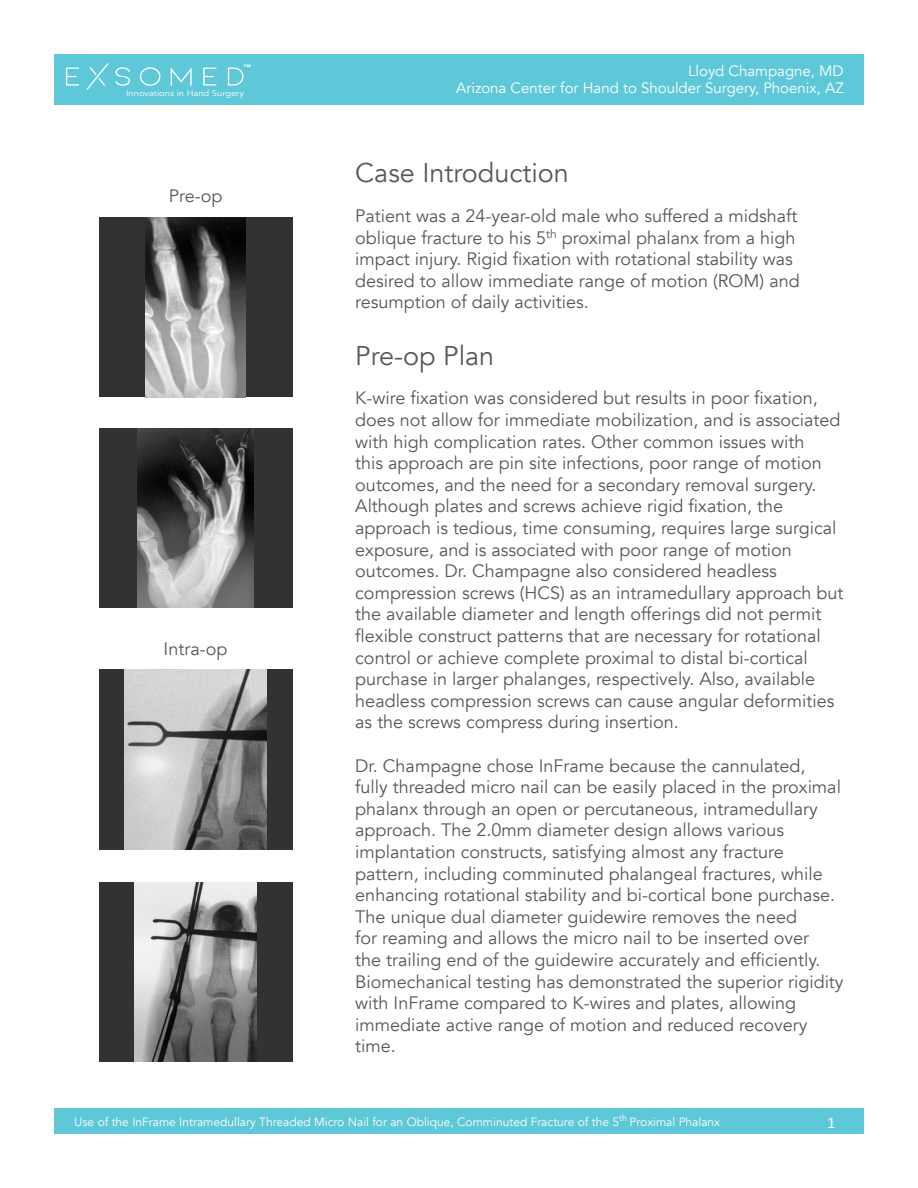
<style>
.page{position:relative;width:918px;height:1188px;background:#fff}
.page>*{position:absolute;margin:0;border:0;box-sizing:border-box;transform-origin:0 0}
.t1{font:27px "Avenir";color:#585858}
.t2{font:18px/21.6px "Avenir";color:#585858}
.Toc_heading{font:16.5px "Calibri";color:#fff}
.t3{font:15px "Avenir";color:#fff}
.t4{font:12px "Avenir";color:#fff}
.t5{font:8.25px "Avenir";color:#fff;scale:1.13 1}
.t6{font:800 6.45px "Avenir";color:#fff;scale:1.13 1}
</style>
<div class="page">
<div style="left:54px;top:54px;width:810px;height:51px;background:#5ec8d8"></div>
<div style="left:54px;top:1109px;width:810px;height:25px;background:#5ec8d8"></div>
<svg style="left:140px;top:67px;width:20px;height:19px"></svg>
<svg style="left:115px;top:67px;width:15px;height:19px"></svg>
<svg style="left:86px;top:64px;width:23px;height:26px"></svg>
<svg style="left:66px;top:68px;width:13px;height:18px"></svg>
<svg style="left:228px;top:68px;width:16px;height:18px"></svg>
<svg style="left:203px;top:68px;width:13px;height:18px"></svg>
<svg style="left:171px;top:67px;width:21px;height:19px"></svg>
<div style="left:99px;top:669px;width:193px;height:180px;background:#333233"></div>
<div style="left:99px;top:882px;width:193px;height:180px;background:#333233"></div>
<div style="left:99px;top:428px;width:193px;height:180px;background:#333233"></div>
<img style="left:137px;top:429px;width:117px;height:179px">
<div style="left:99px;top:217px;width:193px;height:180px;background:#333233"></div>
<img style="left:124px;top:670px;width:143px;height:179px">
<img style="left:134px;top:882px;width:123px;height:180px">
<img style="left:145px;top:217px;width:101px;height:180px">
<p class="t6" style="left:244px;top:61px;width:8px">™</p>
<p class="t5" style="left:126px;top:89px;width:106px">Innovations in Hand Surgery</p>
<p class="t2" style="left:169px;top:185px;width:55px">Pre-op</p>
<p class="t2" style="left:164px;top:638px;width:65px">Intra-op</p>
<p class="t3" style="left:688px;top:62px;width:157px">Lloyd Champagne, MD</p>
<p class="t3" style="left:456px;top:79px;width:389px">Arizona Center for Hand to Shoulder Surgery, Phoenix, AZ</p>
<p class="t1" style="left:355px;top:157px;width:215px">Case Introduction</p>
<p class="t2" style="left:355px;top:205px;width:446px">Patient was a 24-year-old male who suffered a midshaft oblique fracture to his 5<sup>th</sup> proximal phalanx from a high impact injury. Rigid fixation with rotational stability was desired to allow immediate range of motion (ROM) and resumption of daily activities.</p>
<p class="t1" style="left:355px;top:339px;width:140px">Pre-op Plan</p>
<p class="t2" style="left:355px;top:388px;width:490px">K-wire fixation was considered but results in poor fixation, does not allow for immediate mobilization, and is associated with high complication rates. Other common issues with<br>this approach are pin site infections, poor range of motion outcomes, and the need for a secondary removal surgery.<br>Although plates and screws achieve rigid fixation, the approach is tedious, time consuming, requires large surgical exposure, and is associated with poor range of motion outcomes. Dr. Champagne also considered headless compression screws (HCS) as an intramedullary approach but the available diameter and length offerings did not permit flexible construct patterns that are necessary for rotational control or achieve complete proximal to distal bi-cortical purchase in larger phalanges, respectively. Also, available headless compression screws can cause angular deformities as the screws compress during insertion.</p>
<p class="t2" style="left:355px;top:755px;width:490px">Dr. Champagne chose InFrame because the cannulated,<br>fully threaded micro nail can be easily placed in the proximal phalanx through an open or percutaneous, intramedullary approach. The 2.0mm diameter design allows various implantation constructs, satisfying almost any fracture pattern, including comminuted phalangeal fractures, while enhancing rotational stability and bi-cortical bone purchase.<br>The unique dual diameter guidewire removes the need<br>for reaming and allows the micro nail to be inserted over<br>the trailing end of the guidewire accurately and efficiently.<br>Biomechanical testing has demonstrated the superior rigidity with InFrame compared to K-wires and plates, allowing immediate active range of motion and reduced recovery time.</p>
<p class="t4" style="left:74px;top:1115px;width:647px">Use of the InFrame Intramedullary Threaded Micro Nail for an Oblique, Comminuted Fracture of the 5<sup>th</sup> Proximal Phalanx</p>
<p class="Toc_heading" style="left:827px;top:1111px;width:10px">1</p>
</div>
